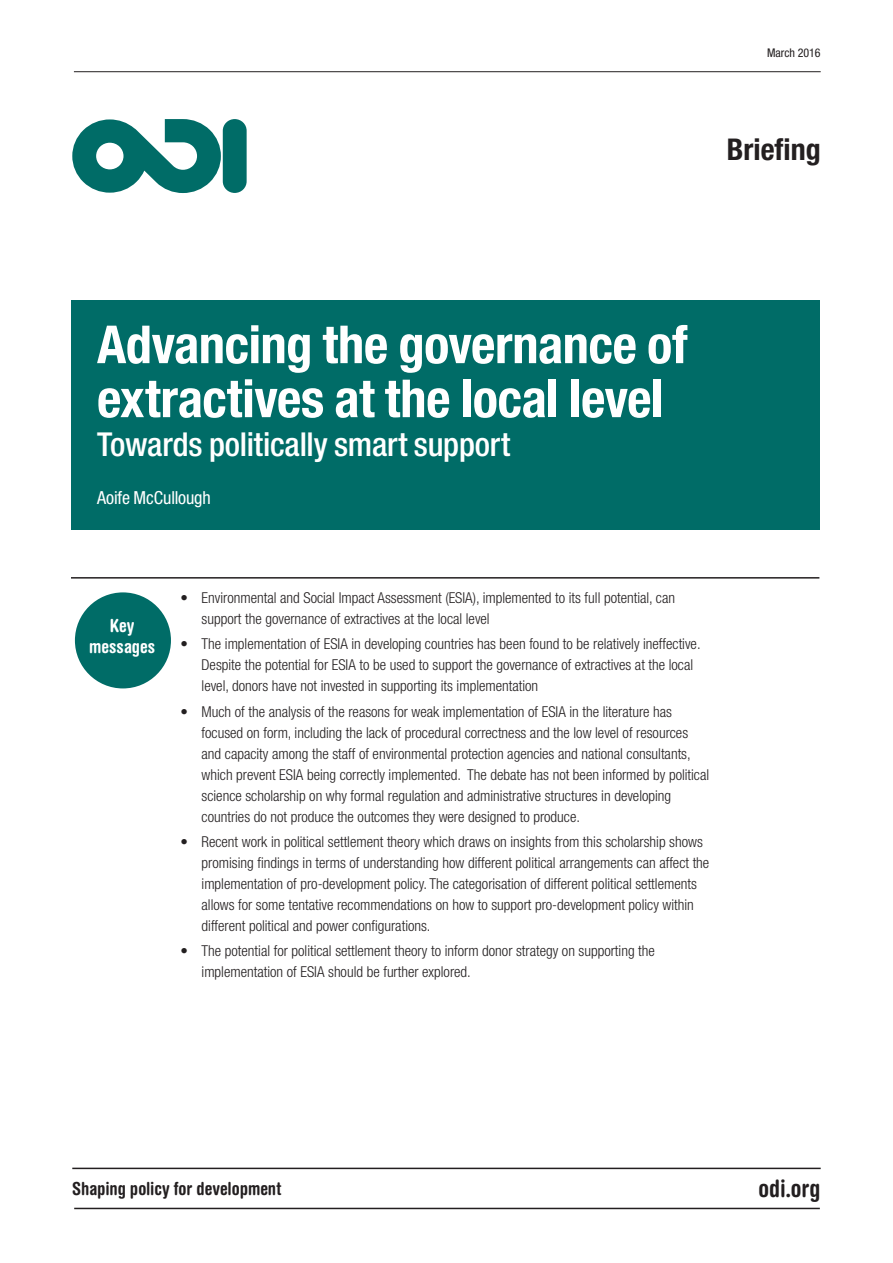
<style>
.page{position:relative;width:893px;height:1263px;background:#fff}
.page>*{position:absolute;margin:0;border:0;box-sizing:border-box;transform-origin:0 0}
.t1{font:700 condensed 52.5px/54px "Helvetica Neue LT Std";letter-spacing:-.005em;color:#fff}
.t2{font:500 condensed 33px "Helvetica Neue LT Std";letter-spacing:-.005em;color:#fff}
.t3{font:700 condensed 30px "Helvetica Neue LT Std";color:#231f20}
.Cover_url{font:700 condensed 24px "Helvetica Rounded LT Std";letter-spacing:-.005em;color:#231f20}
.t4{font:700 condensed 18px "Helvetica Rounded LT Std";letter-spacing:-.005em;color:#231f20}
.t5{font:condensed 18px "Helvetica Neue LT Std";letter-spacing:-.01em;color:#fff}
.t6{font:700 condensed 18px/21px "Helvetica Rounded LT Std";letter-spacing:.005em;color:#fff;text-align:center}
.t7{font:300 condensed 15px/21px "Helvetica Neue LT Std";color:#231f20}
.t8{font:condensed 12px "Helvetica Neue LT Std";color:#231f20}
</style>
<div class="page">
<svg style="left:72px;top:119px;width:149px;height:74px"></svg>
<div style="left:223px;top:119px;width:24px;height:74px;background:#006c67;border-radius:12px"></div>
<div style="left:72px;top:300px;width:748px;height:230px;background:#006c67"></div>
<hr style="left:74px;top:71px;width:747px;height:1px;background:#231f20">
<hr style="left:71px;top:577px;width:748px;height:2px;background:#231f20">
<hr style="left:74px;top:1208px;width:746px;height:1px;background:#231f20">
<hr style="left:72px;top:1167px;width:749px;height:2px;background:#231f20">
<div style="left:75px;top:592px;width:96px;height:96px;background:#006c67;border-radius:50%"></div>
<p class="t8" style="left:767px;top:46px;width:55px">March 2016</p>
<h3 class="t3" style="left:727px;top:131px;width:95px">Briefing</h3>
<h1 class="t1" style="left:97px;top:317px;width:592px">Advancing the governance of extractives at the local level</h1>
<h2 class="t2" style="left:97px;top:425px;width:415px">Towards politically smart support</h2>
<p class="t5" style="left:97px;top:488px;width:115px">Aoife McCullough</p>
<p class="t6" style="left:89px;top:615px;width:68px">Key messages</p>
<p class="t7" style="left:202px;top:587px;width:475px;text-indent:-21px">• Environmental and Social Impact Assessment (ESIA), implemented to its full potential, can support the governance of extractives at the local level</p>
<p class="t7" style="left:202px;top:633px;width:500px;text-indent:-21px">• The implementation of ESIA in developing countries has been found to be relatively ineffective.<br>Despite the potential for ESIA to be used to support the governance of extractives at the local level, donors have not invested in supporting its implementation</p>
<p class="t7" style="left:202px;top:701px;width:509px;text-indent:-21px">• Much of the analysis of the reasons for weak implementation of ESIA in the literature has focused on form, including the lack of procedural correctness and the low level of resources and capacity among the staff of environmental protection agencies and national consultants, which prevent ESIA being correctly implemented. The debate has not been informed by political science scholarship on why formal regulation and administrative structures in developing countries do not produce the outcomes they were designed to produce.</p>
<p class="t7" style="left:202px;top:831px;width:509px;text-indent:-21px">• Recent work in political settlement theory which draws on insights from this scholarship shows promising findings in terms of understanding how different political arrangements can affect the implementation of pro-development policy. The categorisation of different political settlements allows for some tentative recommendations on how to support pro-development policy within different political and power configurations.</p>
<p class="t7" style="left:202px;top:940px;width:455px;text-indent:-21px">• The potential for political settlement theory to inform donor strategy on supporting the implementation of ESIA should be further explored.</p>
<p class="t4" style="left:72px;top:1177px;width:210px">Shaping policy for development</p>
<p class="Cover_url" style="left:759px;top:1174px;width:64px">odi.org</p>
</div>
